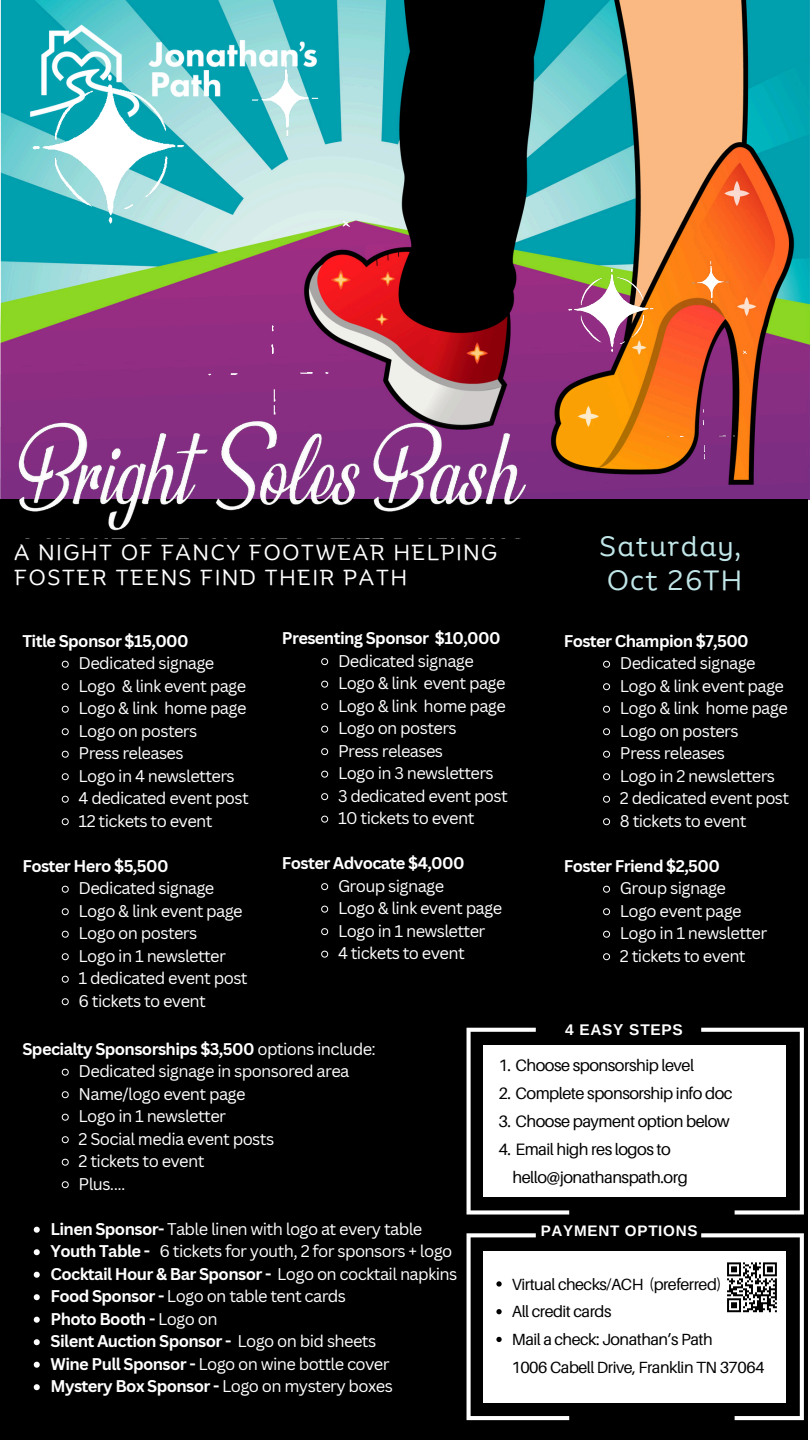
<style>
.page{position:relative;width:810px;height:1440px;background:#fff}
.page>*{position:absolute;margin:0;border:0;box-sizing:border-box;transform-origin:0 0}
.t1{font:27.2px/33.8px "Binate Display";letter-spacing:.05em;color:#c1e6e8}
.t2{font:21.2px/24.8px "Binate Display";letter-spacing:.085em;color:#fff}
.t3{font:16.5px/22.5px "Canva Sans";letter-spacing:-.04em;color:#fff}
.t4{font:700 16.5px "Canva Sans";letter-spacing:-.04em;color:#fff}
.t5{font:16.5px/27.9px "Aileron";letter-spacing:-.03em;color:#000}
.t6{font:16.2px "Aileron";letter-spacing:-.03em;color:#000}
.t7{font:700 15.4px "Arimo";letter-spacing:.05em;color:#fff}
.t8{font:700 15.2px "Arimo";letter-spacing:.045em;color:#fff}
.s1{font-weight:400}
.s2{font-weight:700}
</style>
<div class="page">
<img style="left:0;top:0;width:810px;height:500px">
<div style="left:0;top:499px;width:808px;height:941px;background:#000"></div>
<img style="left:384px;top:408px;width:160px;height:104px">
<img style="left:0;top:408px;width:384px;height:123px">
<img style="left:15px;top:8px;width:318px;height:36px">
<svg style="left:321px;top:658px;width:8px;height:8px"></svg>
<svg style="left:321px;top:680px;width:8px;height:8px"></svg>
<svg style="left:321px;top:703px;width:8px;height:8px"></svg>
<svg style="left:321px;top:725px;width:8px;height:8px"></svg>
<svg style="left:321px;top:748px;width:8px;height:8px"></svg>
<svg style="left:321px;top:770px;width:8px;height:8px"></svg>
<svg style="left:321px;top:793px;width:8px;height:8px"></svg>
<svg style="left:321px;top:815px;width:8px;height:8px"></svg>
<svg style="left:321px;top:883px;width:8px;height:8px"></svg>
<svg style="left:321px;top:905px;width:8px;height:8px"></svg>
<svg style="left:321px;top:928px;width:8px;height:8px"></svg>
<svg style="left:321px;top:950px;width:8px;height:8px"></svg>
<svg style="left:467px;top:1028px;width:102px;height:186px"></svg>
<svg style="left:701px;top:1028px;width:103px;height:186px"></svg>
<div style="left:483px;top:1045px;width:303px;height:152px;background:#fff"></div>
<div style="left:483px;top:1251px;width:303px;height:152px;background:#fff"></div>
<svg style="left:467px;top:1233px;width:102px;height:187px"></svg>
<svg style="left:701px;top:1233px;width:103px;height:187px"></svg>
<img style="left:11px;top:44px;width:384px;height:395px">
<svg style="left:603px;top:660px;width:7px;height:8px"></svg>
<svg style="left:603px;top:683px;width:7px;height:8px"></svg>
<svg style="left:603px;top:705px;width:7px;height:8px"></svg>
<svg style="left:603px;top:728px;width:7px;height:8px"></svg>
<svg style="left:603px;top:750px;width:7px;height:8px"></svg>
<svg style="left:603px;top:773px;width:7px;height:8px"></svg>
<svg style="left:603px;top:795px;width:7px;height:8px"></svg>
<svg style="left:603px;top:818px;width:7px;height:8px"></svg>
<svg style="left:603px;top:885px;width:7px;height:8px"></svg>
<svg style="left:603px;top:908px;width:7px;height:8px"></svg>
<svg style="left:603px;top:930px;width:7px;height:8px"></svg>
<svg style="left:603px;top:953px;width:7px;height:8px"></svg>
<svg style="left:61px;top:660px;width:8px;height:8px"></svg>
<svg style="left:61px;top:683px;width:8px;height:8px"></svg>
<svg style="left:61px;top:705px;width:8px;height:8px"></svg>
<svg style="left:61px;top:728px;width:8px;height:8px"></svg>
<svg style="left:61px;top:750px;width:8px;height:8px"></svg>
<svg style="left:61px;top:773px;width:8px;height:8px"></svg>
<svg style="left:61px;top:795px;width:8px;height:8px"></svg>
<svg style="left:61px;top:818px;width:8px;height:8px"></svg>
<svg style="left:61px;top:885px;width:8px;height:8px"></svg>
<svg style="left:61px;top:908px;width:8px;height:8px"></svg>
<svg style="left:61px;top:930px;width:8px;height:8px"></svg>
<svg style="left:61px;top:953px;width:8px;height:8px"></svg>
<svg style="left:61px;top:975px;width:8px;height:8px"></svg>
<svg style="left:61px;top:998px;width:8px;height:8px"></svg>
<svg style="left:61px;top:1068px;width:8px;height:8px"></svg>
<svg style="left:61px;top:1091px;width:8px;height:8px"></svg>
<svg style="left:61px;top:1113px;width:8px;height:8px"></svg>
<svg style="left:61px;top:1136px;width:8px;height:8px"></svg>
<svg style="left:61px;top:1158px;width:8px;height:8px"></svg>
<svg style="left:61px;top:1181px;width:8px;height:8px"></svg>
<svg style="left:34px;top:1227px;width:6px;height:6px"></svg>
<svg style="left:34px;top:1249px;width:6px;height:6px"></svg>
<svg style="left:34px;top:1272px;width:6px;height:6px"></svg>
<svg style="left:34px;top:1294px;width:6px;height:6px"></svg>
<svg style="left:34px;top:1317px;width:6px;height:6px"></svg>
<svg style="left:34px;top:1339px;width:6px;height:6px"></svg>
<svg style="left:34px;top:1362px;width:6px;height:6px"></svg>
<svg style="left:34px;top:1384px;width:6px;height:6px"></svg>
<img style="left:557px;top:251px;width:215px;height:221px">
<p class="t2" style="left:15px;top:538px;width:484px">A NIGHT OF FANCY FOOTWEAR HELPING<br>FOSTER TEENS FIND THEIR PATH</p>
<p class="t4" style="left:23px;top:629px;width:168px">Title Sponsor $15,000</p>
<h3 class="t3" style="left:79px;top:652px;width:137px">Dedicated signage</h3>
<p class="t3" style="left:79px;top:674px;width:169px">Logo &amp; link event page</p>
<p class="t3" style="left:79px;top:697px;width:169px">Logo &amp; link home page</p>
<p class="t3" style="left:79px;top:719px;width:120px">Logo on posters</p>
<p class="t3" style="left:79px;top:742px;width:107px">Press releases</p>
<p class="t3" style="left:79px;top:764px;width:158px">Logo in 4 newsletters</p>
<p class="t3" style="left:79px;top:787px;width:172px">4 dedicated event post</p>
<p class="t3" style="left:79px;top:809px;width:135px">12 tickets to event</p>
<p class="t4" style="left:23px;top:854px;width:148px">Foster Hero $5,500</p>
<p class="t3" style="left:79px;top:877px;width:137px">Dedicated signage</p>
<p class="t3" style="left:79px;top:899px;width:166px">Logo &amp; link event page</p>
<p class="t3" style="left:79px;top:922px;width:120px">Logo on posters</p>
<p class="t3" style="left:79px;top:944px;width:149px">Logo in 1 newsletter</p>
<p class="t3" style="left:79px;top:967px;width:171px">1 dedicated event post</p>
<p class="t3" style="left:79px;top:989px;width:129px">6 tickets to event</p>
<p class="t4" style="left:282px;top:627px;width:220px">Presenting Sponsor $10,000</p>
<h2 class="t3" style="left:338px;top:649px;width:137px">Dedicated signage</h2>
<h4 class="t3" style="left:338px;top:672px;width:169px">Logo &amp; link event page</h4>
<p class="t3" style="left:338px;top:694px;width:169px">Logo &amp; link home page</p>
<p class="t3" style="left:338px;top:717px;width:120px">Logo on posters</p>
<p class="t3" style="left:338px;top:739px;width:107px">Press releases</p>
<p class="t3" style="left:338px;top:762px;width:157px">Logo in 3 newsletters</p>
<p class="t3" style="left:338px;top:784px;width:171px">3 dedicated event post</p>
<p class="t3" style="left:338px;top:807px;width:138px">10 tickets to event</p>
<p class="t4" style="left:282px;top:852px;width:184px">Foster Advocate $4,000</p>
<p class="t3" style="left:338px;top:874px;width:108px">Group signage</p>
<h4 class="t3" style="left:338px;top:897px;width:166px">Logo &amp; link event page</h4>
<p class="t3" style="left:338px;top:919px;width:149px">Logo in 1 newsletter</p>
<p class="t3" style="left:338px;top:942px;width:128px">4 tickets to event</p>
<p class="t1" style="left:600px;top:526px;width:143px">Saturday,<br>Oct 26TH</p>
<p class="t4" style="left:564px;top:629px;width:186px">Foster Champion $7,500</p>
<p class="t3" style="left:620px;top:652px;width:137px">Dedicated signage</p>
<p class="t3" style="left:620px;top:674px;width:166px">Logo &amp; link event page</p>
<p class="t3" style="left:620px;top:697px;width:169px">Logo &amp; link home page</p>
<p class="t3" style="left:620px;top:719px;width:120px">Logo on posters<br>Press releases</p>
<p class="t3" style="left:620px;top:764px;width:157px">Logo in 2 newsletters</p>
<p class="t3" style="left:620px;top:787px;width:171px">2 dedicated event post</p>
<h4 class="t3" style="left:620px;top:809px;width:128px">8 tickets to event</h4>
<p class="t4" style="left:564px;top:854px;width:158px">Foster Friend $2,500</p>
<p class="t3" style="left:620px;top:877px;width:108px">Group signage</p>
<p class="t3" style="left:620px;top:899px;width:123px">Logo event page</p>
<p class="t3" style="left:620px;top:922px;width:149px">Logo in 1 newsletter</p>
<p class="t3" style="left:620px;top:944px;width:127px">2 tickets to event</p>
<p class="t7" style="left:565px;top:1021px;width:119px">4 EASY STEPS</p>
<h3 class="t4" style="left:23px;top:1037px;width:355px">Specialty Sponsorships $3,500 <span class="s1">options include:</span></h3>
<p class="t3" style="left:79px;top:1060px;width:272px">Dedicated signage in sponsored area</p>
<p class="t3" style="left:79px;top:1082px;width:168px">Name/logo event page</p>
<p class="t3" style="left:79px;top:1105px;width:149px">Logo in 1 newsletter</p>
<p class="t3" style="left:79px;top:1127px;width:197px">2 Social media event posts</p>
<p class="t3" style="left:79px;top:1150px;width:127px">2 tickets to event</p>
<p class="t3" style="left:79px;top:1172px;width:48px">Plus....</p>
<h1 class="t3" style="left:51px;top:1217px;width:373px"><span class="s2">Linen Sponsor-</span> Table linen with logo at every table</h1>
<h4 class="t3" style="left:51px;top:1240px;width:403px"><span class="s2">Youth Table -</span> 6 tickets for youth, 2 for sponsors + logo</h4>
<p class="t4" style="left:51px;top:1262px;width:408px">Cocktail Hour &amp; Bar Sponsor - <span class="s1">Logo on cocktail napkins</span></p>
<p class="t3" style="left:51px;top:1285px;width:297px"><span class="s2">Food Sponsor -</span> Logo on table tent cards</p>
<p class="t4" style="left:51px;top:1307px;width:169px">Photo Booth - <span class="s1">Logo on</span></p>
<p class="t4" style="left:51px;top:1330px;width:327px">Silent Auction Sponsor - <span class="s1">Logo on bid sheets</span></p>
<p class="t3" style="left:51px;top:1352px;width:341px"><span class="s2">Wine Pull Sponsor -</span> Logo on wine bottle cover</p>
<p class="t4" style="left:51px;top:1375px;width:344px">Mystery Box Sponsor - <span class="s1">Logo on mystery boxes</span></p>
<p class="t5" style="left:499px;top:1051px;width:197px">1. Choose sponsorship level</p>
<p class="t5" style="left:499px;top:1079px;width:236px">2. Complete sponsorship info doc</p>
<p class="t5" style="left:499px;top:1107px;width:233px">3. Choose payment option below</p>
<p class="t5" style="left:512px;top:1135px;width:177px;text-indent:-14px">4. Email high res logos to hello@jonathanspath.org</p>
<p class="t8" style="left:541px;top:1222px;width:158px">PAYMENT OPTIONS</p>
<p class="t6" style="left:512px;top:1274px;width:211px">Virtual checks/ACH (preferred)</p>
<p class="t6" style="left:512px;top:1302px;width:101px">All credit cards</p>
<h4 class="t6" style="left:512px;top:1329px;width:202px">Mail a check: Jonathan’s Path</h4>
<p class="t6" style="left:512px;top:1357px;width:255px">1006 Cabell Drive, Franklin TN 37064</p>
</div>
